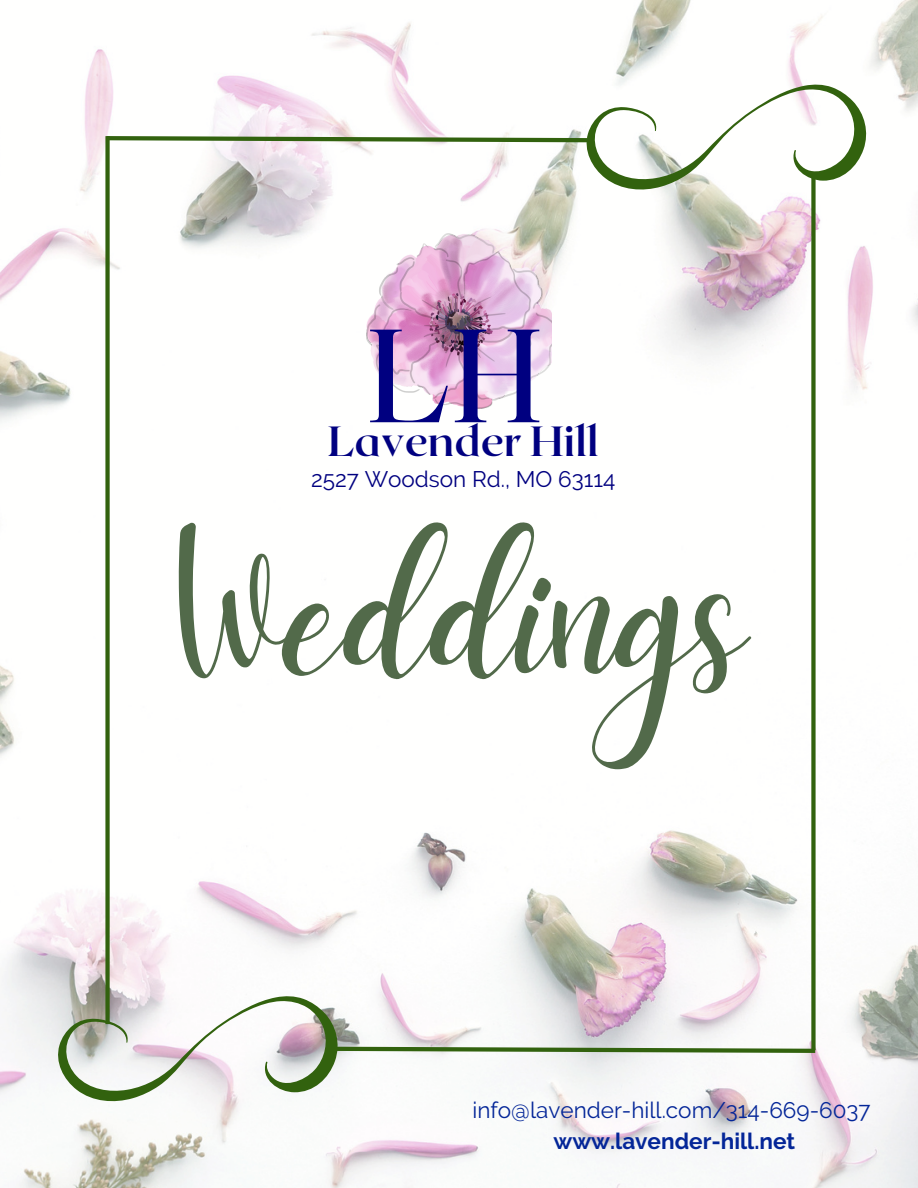
<style>
.page{position:relative;width:918px;height:1188px;background:#fff}
.page>*{position:absolute;margin:0;border:0;box-sizing:border-box;transform-origin:0 0}
.t1{font:198.15px "Daydream";color:#526a4a}
.t2{font:127.05px "Maharlika";color:#000080}
.t3{font:700 42.15px "Roxborough CF";color:#000080}
.t4{font:22.5px "Raleway";color:#042698}
.t5{font:22.5px "Raleway";color:#000080}
.t6{font:700 22.5px "Raleway";color:#042698}
</style>
<div class="page">
<img style="left:0;top:0;width:918px;height:1188px">
<svg style="left:102px;top:84px;width:767px;height:108px"></svg>
<div style="left:105px;top:136px;width:5px;height:888px;background:#32620e"></div>
<div style="left:811px;top:174px;width:5px;height:876px;background:#32620e"></div>
<svg style="left:54px;top:996px;width:765px;height:108px"></svg>
<img style="left:366px;top:233px;width:186px;height:176px">
<h2 class="t2" style="left:366px;top:325px;width:178px">LH</h2>
<h3 class="t3" style="left:328px;top:414px;width:272px">Lavender Hill</h3>
<p class="t5" style="left:311px;top:466px;width:306px">2527 Woodson Rd., MO 63114</p>
<h1 class="t1" style="left:179px;top:499px;width:571px">Weddings</h1>
<p class="t4" style="left:472px;top:1096px;width:400px">info@lavender-hill.com/314-669-6037</p>
<p class="t6" style="left:554px;top:1128px;width:243px">www.lavender-hill.net</p>
</div>
